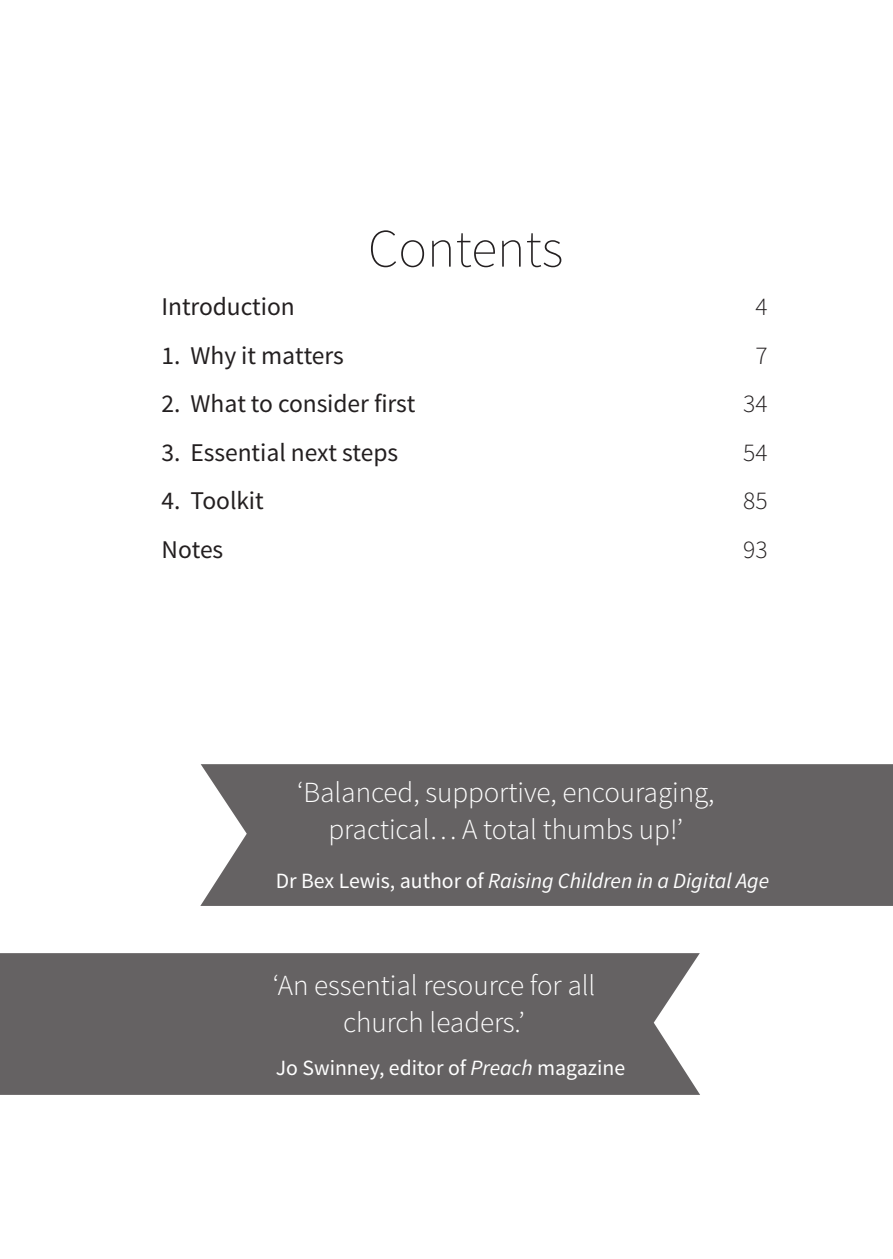
<style>
.page{position:relative;width:893px;height:1259px;background:#fff}
.page>*{position:absolute;margin:0;border:0;box-sizing:border-box;transform-origin:0 0}
.t1{font:200 54px "Source Sans Pro";color:#231f20}
.t2{font:300 29.1px/37.5px "Source Sans Pro";letter-spacing:-.005em;color:#fff;text-align:center}
.t3{font:25.5px "Source Sans Pro";letter-spacing:-.005em;color:#231f20}
.t4{font:300 25.5px "Source Sans Pro";letter-spacing:-.005em;color:#231f20}
.t5{font:italic 21.6px "Source Sans Pro";color:#fff}
.t6{font:21.6px "Source Sans Pro";color:#fff}
.s1{font-style:normal}
.s2{font-style:italic}
</style>
<div class="page">
<div style="left:200px;top:764px;width:693px;height:142px;background:#656263"></div>
<div style="left:0;top:953px;width:700px;height:142px;background:#656263"></div>
<h1 class="t1" style="left:368px;top:216px;width:197px">Contents</h1>
<p class="t3" style="left:162px;top:291px;width:135px">Introduction</p>
<p class="t4" style="left:755px;top:291px;width:14px">4</p>
<p class="t3" style="left:162px;top:339px;width:184px">1. Why it matters</p>
<p class="t4" style="left:755px;top:340px;width:14px">7</p>
<p class="t3" style="left:162px;top:388px;width:255px">2. What to consider first</p>
<p class="t4" style="left:743px;top:388px;width:26px">34</p>
<p class="t3" style="left:162px;top:436px;width:238px">3. Essential next steps</p>
<p class="t4" style="left:743px;top:437px;width:26px">54</p>
<p class="t3" style="left:162px;top:485px;width:104px">4. Toolkit</p>
<p class="t4" style="left:743px;top:485px;width:26px">85</p>
<p class="t3" style="left:162px;top:534px;width:63px">Notes</p>
<p class="t4" style="left:743px;top:534px;width:26px">93</p>
<p class="t2" style="left:297px;top:773px;width:419px">‘Balanced, supportive, encouraging, practical… A total thumbs up!’</p>
<p class="t5" style="left:276px;top:867px;width:495px"><span class="s1">Dr Bex Lewis, author of</span> Raising Children in a Digital Age</p>
<p class="t2" style="left:273px;top:966px;width:324px">‘An essential resource for all church leaders.’</p>
<p class="t6" style="left:276px;top:1055px;width:351px">Jo Swinney, editor of <span class="s2">Preach</span> magazine</p>
</div>
